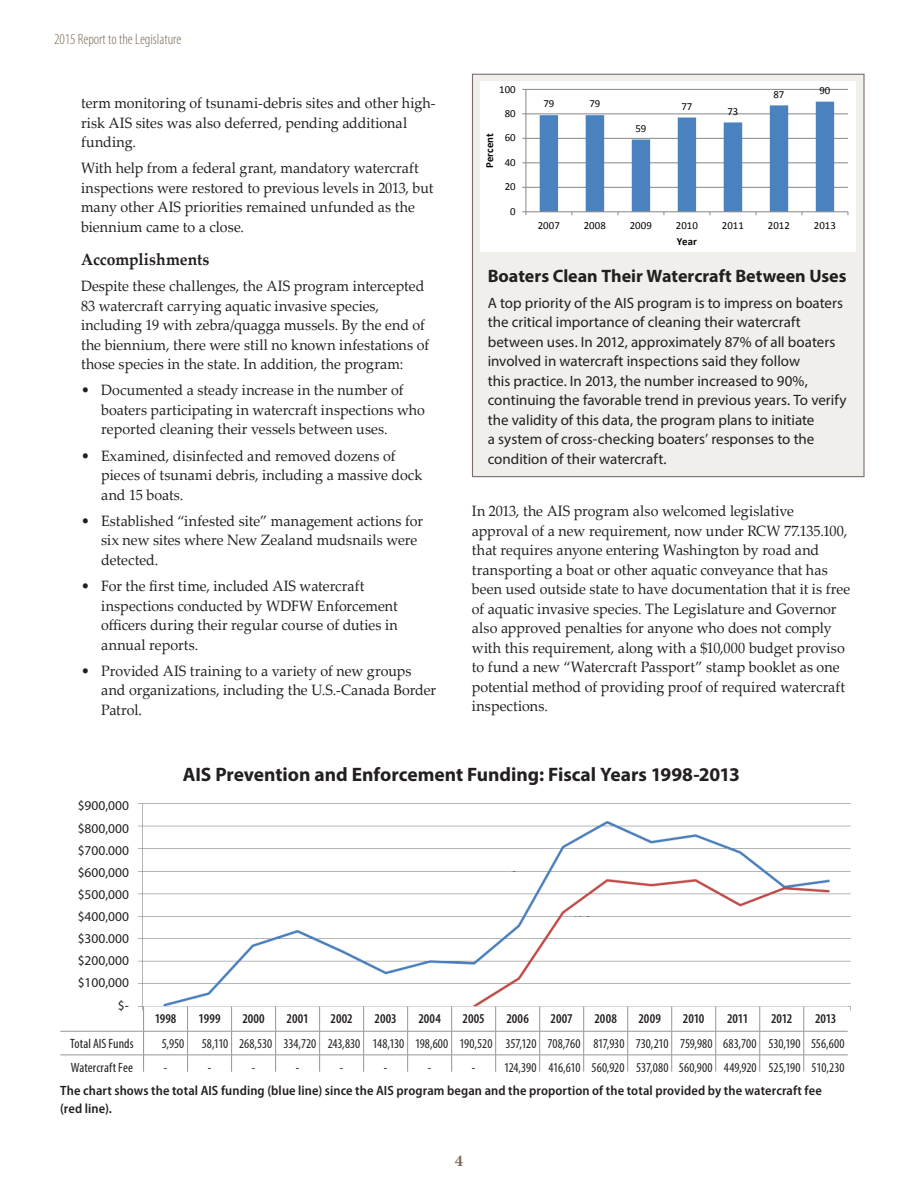
<style>
.page{position:relative;width:918px;height:1188px;background:#fff}
.page>*{position:absolute;margin:0;border:0;box-sizing:border-box;transform-origin:0 0}
.t1{font:700 19.5px "Myriad Pro";color:#231f20}
.t2{font:700 18px "Myriad Pro";color:#231f20}
.t3{font:700 16.5px "Palatino Linotype";color:#231f20;scale:.95 1}
.t4{font:700 16.5px "Minion Pro";color:#7c6954}
.t5{font:15px/19.5px "Palatino Linotype";color:#231f20;scale:.95 1}
.t6{font:15px/19.5px "Myriad Pro";color:#231f20}
.t7{font:300 condensed 15px "Myriad Pro";color:#7c6954}
.t8{font:condensed 13.5px "Myriad Pro";color:#231f20}
.t9{font:600 semi-condensed 13.5px/18px "Myriad Pro";letter-spacing:.005em;color:#231f20}
.t10{font:13.5px/22.2px "Myriad Pro";color:#231f20;text-align:right}
.t11{font:600 condensed 13.5px "Myriad Pro";letter-spacing:-.005em;color:#231f20}
.t12{font:10.8px "Calibri";color:#040503}
.t13{font:700 10.8px "Calibri";letter-spacing:.005em;color:#040503}
</style>
<div class="page">
<div style="left:472px;top:74px;width:393px;height:403px;background:#f1efec;border:1px solid #7d6b71"></div>
<svg style="left:481px;top:81px;width:375px;height:171px"></svg>
<img style="left:138px;top:803px;width:713px;height:208px">
<hr style="left:60px;top:1031px;width:84px;height:1px;background:#939598">
<hr style="left:60px;top:1055px;width:84px;height:1px;background:#939598">
<svg style="left:143px;top:1006px;width:705px;height:66px"></svg>
<p class="t7" style="left:54px;top:30px;width:129px">2015 Report to the Legislature</p>
<p class="t5" style="left:81px;top:93px;width:375px">term monitoring of tsunami-debris sites and other high&shy;risk AIS sites was also deferred, pending additional funding.</p>
<p class="t5" style="left:81px;top:158px;width:372px">With help from a federal grant, mandatory watercraft inspections were restored to previous levels in 2013, but many other AIS priorities remained unfunded as the biennium came to a close.</p>
<p class="t3" style="left:81px;top:248px;width:137px">Accomplishments</p>
<p class="t5" style="left:81px;top:276px;width:368px">Despite these challenges, the AIS program intercepted 83 watercraft carrying aquatic invasive species, including 19 with zebra/quagga mussels. By the end of the biennium, there were still no known infestations of those species in the state. In addition, the program:</p>
<p class="t5" style="left:101px;top:380px;width:342px;text-indent:-20px">• Documented a steady increase in the number of boaters participating in watercraft inspections who reported cleaning their vessels between uses.</p>
<p class="t5" style="left:101px;top:445px;width:340px;text-indent:-20px">• Examined, disinfected and removed dozens of pieces of tsunami debris, including a massive dock and 15 boats.</p>
<p class="t5" style="left:101px;top:510px;width:340px;text-indent:-20px">• Established “infested site” management actions for six new sites where New Zealand mudsnails were detected.</p>
<p class="t5" style="left:101px;top:576px;width:314px;text-indent:-20px">• For the first time, included AIS watercraft inspections conducted by WDFW Enforcement officers during their regular course of duties in annual reports.</p>
<p class="t5" style="left:101px;top:660px;width:354px;text-indent:-20px">• Provided AIS training to a variety of new groups and organizations, including the U.S.-Canada Border<br>Patrol.</p>
<p class="t12" style="left:499px;top:82px;width:18px">100</p>
<p class="t13" style="left:483px;top:168px;width:36px;rotate:-90deg">Percent</p>
<p class="t12" style="left:505px;top:107px;width:12px">80</p>
<p class="t12" style="left:505px;top:131px;width:12px">60</p>
<p class="t12" style="left:505px;top:156px;width:12px">40</p>
<p class="t12" style="left:505px;top:180px;width:12px">20</p>
<p class="t12" style="left:510px;top:204px;width:7px">0</p>
<p class="t12" style="left:543px;top:97px;width:12px">79</p>
<p class="t12" style="left:589px;top:97px;width:12px">79</p>
<p class="t12" style="left:635px;top:121px;width:12px">59</p>
<p class="t12" style="left:681px;top:99px;width:12px">77</p>
<p class="t12" style="left:727px;top:104px;width:12px">73</p>
<p class="t12" style="left:773px;top:87px;width:12px">87</p>
<p class="t12" style="left:819px;top:83px;width:12px">90</p>
<p class="t12" style="left:538px;top:219px;width:24px">2007</p>
<p class="t12" style="left:584px;top:219px;width:24px">2008</p>
<p class="t12" style="left:630px;top:219px;width:24px">2009</p>
<p class="t12" style="left:676px;top:219px;width:24px">2010</p>
<p class="t12" style="left:722px;top:219px;width:24px">2011</p>
<p class="t12" style="left:768px;top:219px;width:24px">2012</p>
<p class="t12" style="left:814px;top:219px;width:24px">2013</p>
<p class="t13" style="left:677px;top:235px;width:22px">Year</p>
<p class="t2" style="left:488px;top:264px;width:360px">Boaters Clean Their Watercraft Between Uses</p>
<p class="t6" style="left:488px;top:293px;width:360px">A top priority of the AIS program is to impress on boaters the critical importance of cleaning their watercraft between uses. In 2012, approximately 87% of all boaters involved in watercraft inspections said they follow<br>this practice. In 2013, the number increased to 90%, continuing the favorable trend in previous years. To verify the validity of this data, the program plans to initiate<br>a system of cross-checking boaters’ responses to the condition of their watercraft.</p>
<p class="t5" style="left:472px;top:501px;width:400px">In 2013, the AIS program also welcomed legislative approval of a new requirement, now under RCW 77.135.100, that requires anyone entering Washington by road and transporting a boat or other aquatic conveyance that has been used outside state to have documentation that it is free of aquatic invasive species. The Legislature and Governor also approved penalties for anyone who does not comply with this requirement, along with a $10,000 budget proviso to fund a new “Watercraft Passport” stamp booklet as one potential method of providing proof of required watercraft inspections.</p>
<p class="t10" style="left:78px;top:795px;width:53px">$900,000 $800,000 $700.000 $600,000 $500,000 $400,000 $300.000 $200,000 $100,000 $-</p>
<h1 class="t1" style="left:183px;top:762px;width:559px">AIS Prevention and Enforcement Funding: Fiscal Years 1998-2013</h1>
<p class="t11" style="left:155px;top:1011px;width:23px">1998</p>
<p class="t11" style="left:199px;top:1011px;width:23px">1999</p>
<p class="t11" style="left:242px;top:1011px;width:24px">2000</p>
<p class="t11" style="left:287px;top:1011px;width:23px">2001</p>
<p class="t11" style="left:331px;top:1011px;width:24px">2002</p>
<p class="t11" style="left:375px;top:1011px;width:24px">2003</p>
<p class="t11" style="left:418px;top:1011px;width:24px">2004</p>
<p class="t11" style="left:463px;top:1011px;width:24px">2005</p>
<p class="t11" style="left:506px;top:1011px;width:24px">2006</p>
<p class="t11" style="left:551px;top:1011px;width:24px">2007</p>
<p class="t11" style="left:595px;top:1011px;width:24px">2008</p>
<p class="t11" style="left:639px;top:1011px;width:24px">2009</p>
<p class="t11" style="left:683px;top:1011px;width:23px">2010</p>
<p class="t11" style="left:727px;top:1011px;width:23px">2011</p>
<p class="t11" style="left:771px;top:1011px;width:23px">2012</p>
<p class="t11" style="left:815px;top:1011px;width:23px">2013</p>
<p class="t8" style="left:70px;top:1035px;width:65px">Total AIS Funds</p>
<p class="t8" style="left:162px;top:1036px;width:24px">5,950</p>
<p class="t8" style="left:202px;top:1036px;width:644px">58,110 268,530 334,720 243,830 148,130 198,600 190,520 357,120 708,760 817,930 730,210 759,980 683,700 530,190 556,600</p>
<p class="t8" style="left:71px;top:1059px;width:64px">Watercraft Fee</p>
<p class="t8" style="left:164px;top:1059px;width:5px">-</p>
<p class="t8" style="left:208px;top:1059px;width:5px">-</p>
<p class="t8" style="left:252px;top:1059px;width:5px">-</p>
<p class="t8" style="left:296px;top:1059px;width:5px">-</p>
<p class="t8" style="left:340px;top:1059px;width:5px">-</p>
<p class="t8" style="left:384px;top:1059px;width:5px">-</p>
<p class="t8" style="left:428px;top:1059px;width:5px">-</p>
<p class="t8" style="left:472px;top:1059px;width:374px">- 124,390 416,610 560,920 537,080 560,900 449,920 525,190 510,230</p>
<p class="t9" style="left:60px;top:1082px;width:763px">The chart shows the total AIS funding (blue line) since the AIS program began and the proportion of the total provided by the watercraft fee (red line).</p>
<p class="t4" style="left:455px;top:1149px;width:10px">4</p>
</div>
